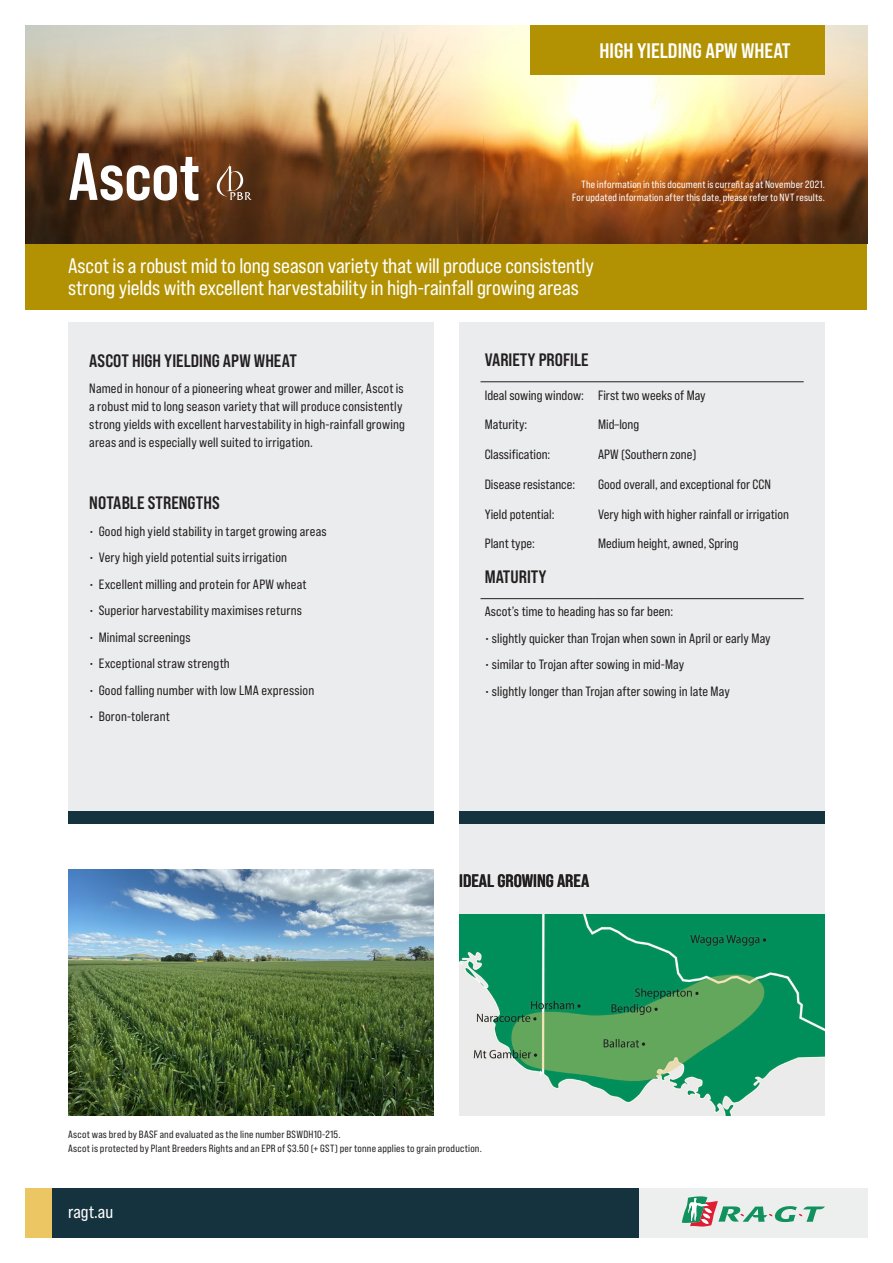
<style>
.page{position:relative;width:893px;height:1263px;background:#fff}
.page>*{position:absolute;margin:0;border:0;box-sizing:border-box;transform-origin:0 0}
.t1{font:66.75px "Bebas Neue Pro Sm E Bd";letter-spacing:-.005em;color:#fff}
.t2{font:21px/22.5px "Bebas Neue Pro Sm E Rg";letter-spacing:-.005em;color:#fff}
.t3{font:21px "Bebas Neue Pro Sm E Bd";color:#fff}
.t4{font:18px "Bebas Neue Pro Sm E Bd";color:#231f20}
.t5{font:18px "Bebas Neue Pro Sm E Rg";color:#fff}
.t6{font:13.5px/18px "Bebas Neue Pro Sm E Rg";letter-spacing:.005em;color:#231f20}
.t7{font:10.5px "Bebas Neue Pro Sm E Rg";letter-spacing:.02em;color:#231f20}
.t8{font:10.5px/13.5px "Bebas Neue Pro Sm E Rg";letter-spacing:.015em;color:#fff;text-align:right}
</style>
<div class="page">
<img style="left:26px;top:26px;width:841px;height:218px">
<div style="left:26px;top:244px;width:841px;height:65px;background:#b29203"></div>
<div style="left:531px;top:26px;width:294px;height:49px;background:#b29203"></div>
<div style="left:68px;top:322px;width:366px;height:489px;background:#ebeced"></div>
<div style="left:459px;top:322px;width:366px;height:762px;background:#ebeced"></div>
<hr style="left:480px;top:598px;width:114px;height:1px;background:#231f20">
<hr style="left:594px;top:598px;width:210px;height:1px;background:#231f20">
<hr style="left:480px;top:381px;width:114px;height:1px;background:#231f20">
<hr style="left:594px;top:381px;width:210px;height:1px;background:#231f20">
<div style="left:459px;top:811px;width:366px;height:13px;background:#15323f"></div>
<div style="left:68px;top:811px;width:366px;height:13px;background:#15323f"></div>
<img style="left:459px;top:914px;width:366px;height:201px">
<img style="left:68px;top:869px;width:366px;height:246px">
<svg style="left:217px;top:164px;width:35px;height:36px"></svg>
<div style="left:639px;top:1188px;width:228px;height:49px;background:#edeeee"></div>
<svg style="left:682px;top:1196px;width:143px;height:30px"></svg>
<div style="left:52px;top:1188px;width:587px;height:49px;background:#15323f"></div>
<div style="left:26px;top:1188px;width:26px;height:49px;background:#ecc663"></div>
<p class="t1" style="left:68px;top:137px;width:133px">Ascot</p>
<p class="t3" style="left:599px;top:38px;width:193px">HIGH YIELDING APW WHEAT</p>
<p class="t8" style="left:572px;top:177px;width:254px">The information in this document is current as at November 2021.<br>For updated information after this date, please refer to NVT results.</p>
<p class="t2" style="left:68px;top:254px;width:527px">Ascot is a robust mid to long season variety that will produce consistently strong yields with excellent harvestability in high-rainfall growing areas</p>
<p class="t4" style="left:89px;top:350px;width:209px">ASCOT HIGH YIELDING APW WHEAT</p>
<p class="t6" style="left:89px;top:379px;width:317px">Named in honour of a pioneering wheat grower and miller, Ascot is a robust mid to long season variety that will produce consistently strong yields with excellent harvestability in high-rainfall growing areas and is especially well suited to irrigation.</p>
<p class="t4" style="left:89px;top:492px;width:132px">NOTABLE STRENGTHS</p>
<p class="t6" style="left:89px;top:522px;width:239px">• Good high yield stability in target growing areas</p>
<p class="t6" style="left:89px;top:548px;width:199px">• Very high yield potential suits irrigation</p>
<p class="t6" style="left:89px;top:575px;width:219px">• Excellent milling and protein for APW wheat</p>
<p class="t6" style="left:89px;top:601px;width:214px">• Superior harvestability maximises returns</p>
<p class="t6" style="left:89px;top:628px;width:103px">• Minimal screenings</p>
<p class="t6" style="left:89px;top:654px;width:142px">• Exceptional straw strength</p>
<p class="t6" style="left:89px;top:681px;width:226px">• Good falling number with low LMA expression</p>
<p class="t6" style="left:89px;top:707px;width:82px">• Boron-tolerant</p>
<p class="t4" style="left:485px;top:349px;width:105px">VARIETY PROFILE</p>
<p class="t6" style="left:485px;top:386px;width:101px">Ideal sowing window:</p>
<p class="t6" style="left:598px;top:386px;width:109px">First two weeks of May</p>
<p class="t6" style="left:485px;top:415px;width:44px">Maturity:</p>
<p class="t6" style="left:598px;top:415px;width:43px">Mid–long</p>
<p class="t6" style="left:485px;top:445px;width:67px">Classification:</p>
<p class="t6" style="left:598px;top:445px;width:100px">APW (Southern zone)</p>
<p class="t6" style="left:485px;top:475px;width:92px">Disease resistance:</p>
<p class="t6" style="left:598px;top:475px;width:174px">Good overall, and exceptional for CCN</p>
<p class="t6" style="left:485px;top:505px;width:71px">Yield potential:</p>
<p class="t6" style="left:598px;top:505px;width:192px">Very high with higher rainfall or irrigation</p>
<p class="t6" style="left:485px;top:534px;width:52px">Plant type:</p>
<p class="t6" style="left:598px;top:534px;width:142px">Medium height, awned, Spring</p>
<p class="t4" style="left:485px;top:566px;width:63px">MATURITY</p>
<p class="t6" style="left:485px;top:602px;width:190px">Ascot’s time to heading has so far been:</p>
<p class="t6" style="left:485px;top:629px;width:287px">• slightly quicker than Trojan when sown in April or early May</p>
<p class="t6" style="left:485px;top:655px;width:201px">• similar to Trojan after sowing in mid-May</p>
<p class="t6" style="left:485px;top:682px;width:247px">• slightly longer than Trojan after sowing in late May</p>
<p class="t4" style="left:459px;top:870px;width:131px">IDEAL GROWING AREA</p>
<p class="t7" style="left:68px;top:1128px;width:274px">Ascot was bred by BASF and evaluated as the line number BSWDH10-215.</p>
<p class="t7" style="left:68px;top:1142px;width:415px">Ascot is protected by Plant Breeders Rights and an EPR of $3.50 (+ GST) per tonne applies to grain production.</p>
<h3 class="t5" style="left:68px;top:1201px;width:47px">ragt.au</h3>
</div>
